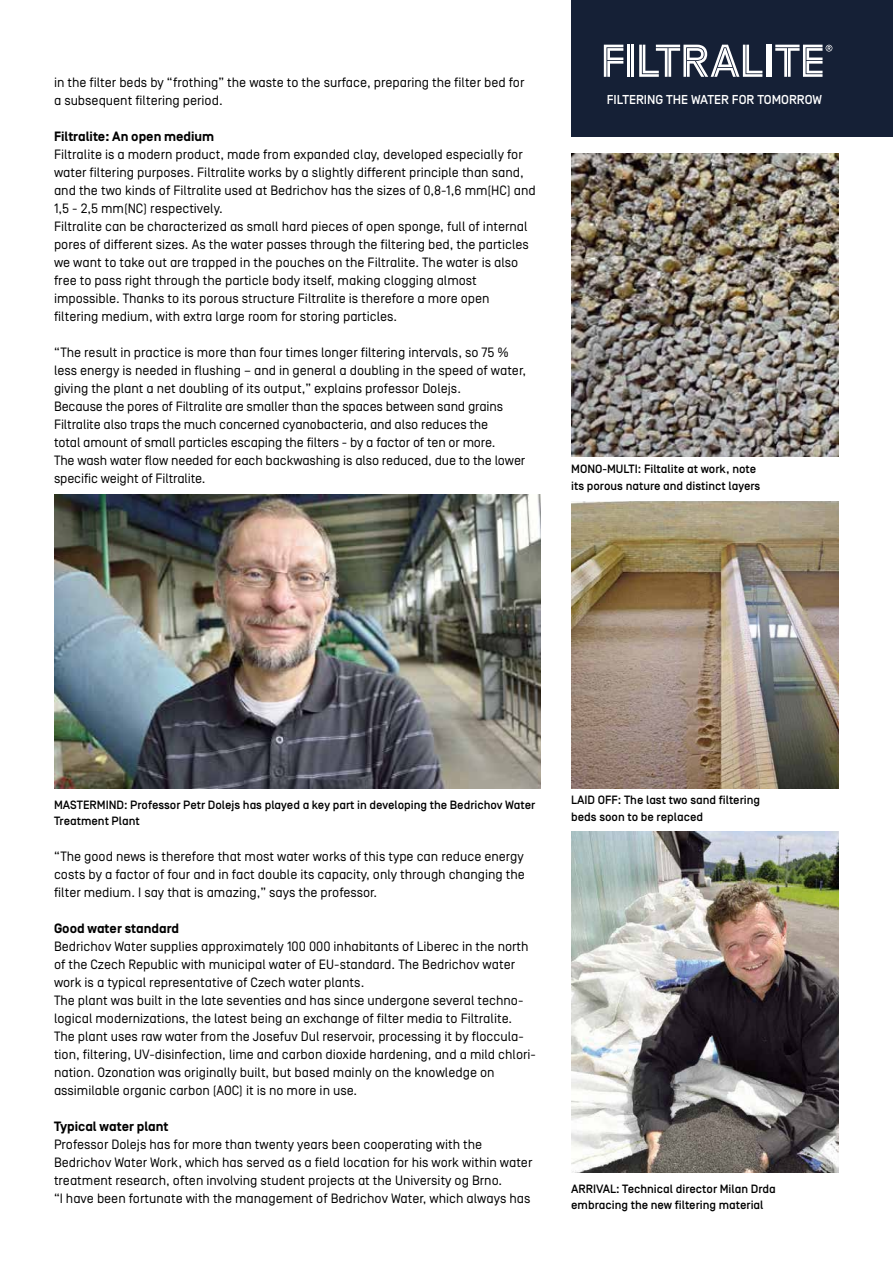
<style>
.page{position:relative;width:893px;height:1263px;background:#fff}
.page>*{position:absolute;margin:0;border:0;box-sizing:border-box;transform-origin:0 0}
.t1{font:13.5px/18px "Simplon Norm";color:#000}
.t2{font:700 13.5px "Simplon Norm";color:#000}
.t3{font:500 12.9px "Simplon Norm";color:#fff}
.t4{font:500 12px/16.5px "Simplon Norm";color:#000}
</style>
<div class="page">
<div style="left:571px;top:0;width:322px;height:136px;background:#152036"></div>
<hr style="left:628px;top:45px;width:2px;height:32px;background:#fff">
<hr style="left:631px;top:45px;width:3px;height:32px;background:#fff">
<svg style="left:604px;top:45px;width:19px;height:32px"></svg>
<hr style="left:766px;top:45px;width:2px;height:32px;background:#fff">
<hr style="left:769px;top:45px;width:3px;height:32px;background:#fff">
<svg style="left:775px;top:45px;width:57px;height:32px"></svg>
<svg style="left:639px;top:45px;width:123px;height:32px"></svg>
<img style="left:54px;top:495px;width:486px;height:293px">
<img style="left:571px;top:153px;width:268px;height:303px">
<img style="left:571px;top:502px;width:268px;height:286px">
<img style="left:571px;top:831px;width:268px;height:342px">
<p class="t1" style="left:54px;top:74px;width:472px">in the filter beds by “frothing” the waste to the surface, preparing the filter bed for a subsequent filtering period.</p>
<p class="t2" style="left:54px;top:129px;width:162px">Filtralite: An open medium</p>
<p class="t1" style="left:54px;top:146px;width:483px">Filtralite is a modern product, made from expanded clay, developed especially for water filtering purposes. Filtralite works by a slightly different principle than sand, and the two kinds of Filtralite used at Bedrichov has the sizes of 0,8-1,6 mm(HC) and 1,5 - 2,5 mm(NC) respectively.<br>Filtralite can be characterized as small hard pieces of open sponge, full of internal pores of different sizes. As the water passes through the filtering bed, the particles we want to take out are trapped in the pouches on the Filtralite. The water is also free to pass right through the particle body itself, making clogging almost impossible. Thanks to its porous structure Filtralite is therefore a more open filtering medium, with extra large room for storing particles.</p>
<p class="t1" style="left:54px;top:344px;width:474px">“The result in practice is more than four times longer filtering intervals, so 75 % less energy is needed in flushing – and in general a doubling in the speed of water, giving the plant a net doubling of its output,” explains professor Dolejs.<br>Because the pores of Filtralite are smaller than the spaces between sand grains Filtralite also traps the much concerned cyanobacteria, and also reduces the<br>total amount of small particles escaping the filters - by a factor of ten or more.<br>The wash water flow needed for each backwashing is also reduced, due to the lower specific weight of Filtralite.</p>
<p class="t3" style="left:607px;top:93px;width:217px">FILTERING THE WATER FOR TOMORROW</p>
<p class="t4" style="left:571px;top:461px;width:191px">MONO-MULTI: Filtalite at work, note its porous nature and distinct layers</p>
<p class="t4" style="left:54px;top:797px;width:483px">MASTERMIND: Professor Petr Dolejs has played a key part in developing the Bedrichov Water<br>Treatment Plant</p>
<p class="t1" style="left:54px;top:848px;width:472px;text-align:justify">“The good news is therefore that most water works of this type can reduce energy costs by a factor of four and in fact double its capacity, only through changing the filter medium. I say that is amazing,” says the professor.</p>
<p class="t2" style="left:54px;top:921px;width:127px">Good water standard</p>
<p class="t1" style="left:54px;top:938px;width:483px">Bedrichov Water supplies approximately 100 000 inhabitants of Liberec in the north of the Czech Republic with municipal water of EU-standard. The Bedrichov water work is a typical representative of Czech water plants.<br>The plant was built in the late seventies and has since undergone several techno&shy;logical modernizations, the latest being an exchange of filter media to Filtralite.<br>The plant uses raw water from the Josefuv Dul reservoir, processing it by floccula&shy;tion, filtering, UV-disinfection, lime and carbon dioxide hardening, and a mild chlori&shy;nation. Ozonation was originally built, but based mainly on the knowledge on assimilable organic carbon (AOC) it is no more in use.</p>
<p class="t2" style="left:54px;top:1119px;width:116px">Typical water plant</p>
<p class="t1" style="left:54px;top:1136px;width:480px">Professor Dolejs has for more than twenty years been cooperating with the Bedrichov Water Work, which has served as a field location for his work within water treatment research, often involving student projects at the University og Brno.<br>“I have been fortunate with the management of Bedrichov Water, which always has</p>
<p class="t4" style="left:571px;top:792px;width:190px">LAID OFF: The last two sand filtering beds soon to be replaced</p>
<p class="t4" style="left:571px;top:1181px;width:206px">ARRIVAL: Technical director Milan Drda embracing the new filtering material</p>
</div>
